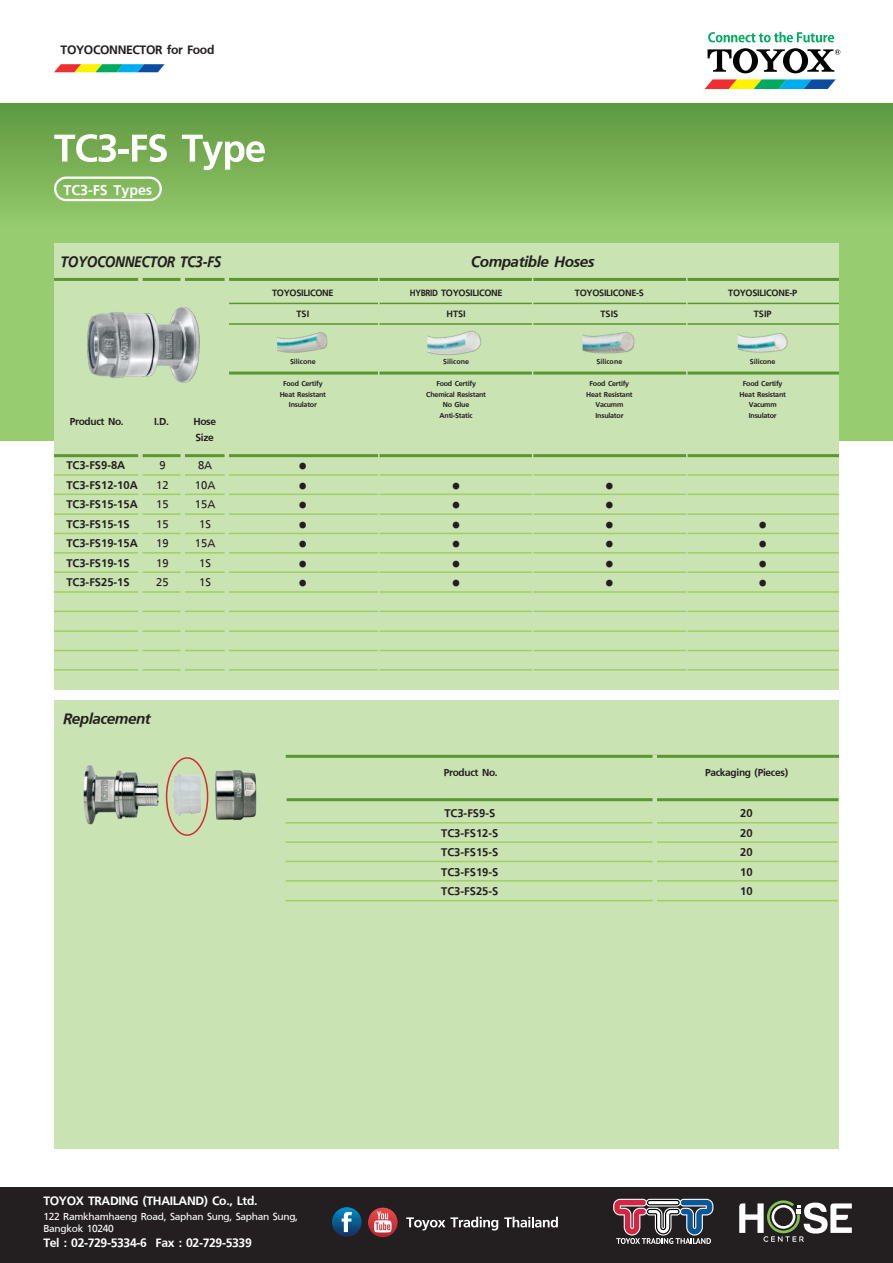
<style>
.page{position:relative;width:893px;height:1263px;background:#fff}
.page>*{position:absolute;margin:0;border:0;box-sizing:border-box;transform-origin:0 0}
.t1{font:700 57px "SMB Advance";letter-spacing:-.02em;color:#fff}
.t2{font:33px "SMB Advance";color:#231f20}
.t3{font:italic 700 22.5px "SMB Advance";letter-spacing:-.02em;color:#231f20}
.t4{font:italic 700 22.5px "SMB Advance";letter-spacing:-.02em;color:#231f20;scale:.9 1}
.t5{font:700 21px "SMB Advance";color:#fff}
.t6{font:700 18px "SMB Advance";letter-spacing:-.02em;color:#fff}
.t7{font:700 18px "SMB Advance";letter-spacing:-.02em;color:#231f20}
.t8{font:700 16.5px/19.5px "SMB Advance";color:#231f20}
.t9{font:16.5px/19.5px "SMB Advance";color:#231f20}
.t10{font:15px/12px "SMB Advance";letter-spacing:-.02em;color:#fff}
.t11{font:700 15px/16.5px "SMB Advance";letter-spacing:-.02em;color:#231f20}
.t12{font:700 13.5px "SMB Advance";letter-spacing:-.02em;color:#231f20}
.t13{font:700 13.5px "SMB Advance";letter-spacing:-.02em;color:#231f20;scale:.9 1}
.t14{font:700 10.5px/10.5px "SMB Advance";letter-spacing:-.02em;color:#231f20;text-align:center}
</style>
<div class="page">
<div style="left:0;top:1187px;width:893px;height:76px;background:#231f20"></div>
<svg style="left:704px;top:31px;width:137px;height:58px"></svg>
<svg style="left:54px;top:64px;width:111px;height:8px"></svg>
<svg style="left:0;top:104px;width:893px;height:336px;background:#81b85d"></svg>
<svg style="left:406px;top:1217px;width:92px;height:13px"></svg>
<svg style="left:504px;top:1217px;width:54px;height:10px"></svg>
<svg style="left:368px;top:1207px;width:30px;height:30px"></svg>
<svg style="left:374px;top:1211px;width:18px;height:21px"></svg>
<svg style="left:332px;top:1207px;width:30px;height:30px"></svg>
<svg style="left:342px;top:1212px;width:10px;height:20px"></svg>
<svg style="left:739px;top:1200px;width:113px;height:42px"></svg>
<svg style="left:613px;top:1199px;width:100px;height:45px"></svg>
<hr style="left:648px;top:1201px;width:30px;height:3px;background:#fff;border-radius:2px">
<div style="left:54px;top:244px;width:785px;height:446px;background:#c9e3b3"></div>
<div style="left:54px;top:700px;width:785px;height:448px;background:#c9e3b3"></div>
<hr style="left:54px;top:454px;width:785px;height:3px;background:#5b9630">
<hr style="left:286px;top:755px;width:553px;height:3px;background:#5b9630">
<hr style="left:54px;top:278px;width:785px;height:3px;background:#5b9630">
<hr style="left:226px;top:372px;width:613px;height:3px;background:#5b9630">
<hr style="left:227px;top:303px;width:612px;height:1px;background:#5b9630">
<hr style="left:54px;top:494px;width:785px;height:1px;background:#a2cf62">
<hr style="left:54px;top:474px;width:785px;height:2px;background:#a2cf62">
<hr style="left:54px;top:611px;width:785px;height:1px;background:#a2cf62">
<hr style="left:54px;top:591px;width:785px;height:2px;background:#a2cf62">
<hr style="left:54px;top:571px;width:785px;height:2px;background:#a2cf62">
<hr style="left:54px;top:552px;width:785px;height:2px;background:#a2cf62">
<hr style="left:54px;top:533px;width:785px;height:1px;background:#a2cf62">
<hr style="left:54px;top:513px;width:785px;height:2px;background:#a2cf62">
<hr style="left:54px;top:669px;width:785px;height:2px;background:#a2cf62">
<hr style="left:54px;top:650px;width:785px;height:1px;background:#a2cf62">
<hr style="left:54px;top:630px;width:785px;height:2px;background:#a2cf62">
<hr style="left:227px;top:323px;width:612px;height:2px;background:#5b9630">
<hr style="left:378px;top:276px;width:1px;height:402px;background:#c9e3b3">
<hr style="left:532px;top:276px;width:1px;height:402px;background:#c9e3b3">
<hr style="left:686px;top:276px;width:2px;height:402px;background:#c9e3b3">
<div style="left:138px;top:277px;width:5px;height:401px;background:#c9e3b3"></div>
<div style="left:180px;top:277px;width:5px;height:401px;background:#c9e3b3"></div>
<hr style="left:225px;top:277px;width:4px;height:401px;background:#c9e3b3">
<hr style="left:287px;top:798px;width:551px;height:3px;background:#5b9630">
<hr style="left:286px;top:822px;width:552px;height:1px;background:#a2cf62">
<hr style="left:286px;top:841px;width:552px;height:2px;background:#a2cf62">
<hr style="left:286px;top:880px;width:552px;height:1px;background:#a2cf62">
<hr style="left:286px;top:861px;width:552px;height:1px;background:#a2cf62">
<hr style="left:286px;top:900px;width:552px;height:1px;background:#a2cf62">
<div style="left:652px;top:755px;width:5px;height:380px;background:#c9e3b3"></div>
<div style="left:54px;top:177px;width:108px;height:24px;border:2px solid #fff;border-radius:11px"></div>
<img style="left:87px;top:307px;width:113px;height:76px">
<img style="left:83px;top:761px;width:174px;height:69px">
<div style="left:166px;top:757px;width:42px;height:79px;border:2px solid #d62a35;border-radius:50%"></div>
<img style="left:277px;top:332px;width:50px;height:21px">
<img style="left:583px;top:332px;width:52px;height:22px">
<img style="left:738px;top:333px;width:50px;height:20px">
<img style="left:427px;top:330px;width:54px;height:26px">
<h3 class="t7" style="left:61px;top:40px;width:155px">TOYOCONNECTOR for Food</h3>
<h1 class="t1" style="left:54px;top:117px;width:214px">TC3-FS Type</h1>
<h3 class="t5" style="left:64px;top:178px;width:90px">TC3-FS Types</h3>
<h3 class="t4" style="left:61px;top:249px;width:180px">TOYOCONNECTOR TC3-FS</h3>
<h3 class="t3" style="left:471px;top:249px;width:125px">Compatible Hoses</h3>
<p class="t12" style="left:272px;top:285px;width:63px">TOYOSILICONE</p>
<p class="t12" style="left:575px;top:285px;width:71px">TOYOSILICONE-S</p>
<p class="t12" style="left:728px;top:285px;width:71px">TOYOSILICONE-P</p>
<p class="t13" style="left:410px;top:285px;width:105px">HYBRID TOYOSILICONE</p>
<h3 class="t11" style="left:70px;top:412px;width:56px">Product No.</h3>
<h3 class="t11" style="left:154px;top:412px;width:16px">I.D.</h3>
<h3 class="t11" style="left:193px;top:412px;width:24px">Hose<br>Size</h3>
<p class="t12" style="left:296px;top:306px;width:14px">TSI</p>
<p class="t12" style="left:601px;top:306px;width:19px">TSIS</p>
<p class="t12" style="left:754px;top:306px;width:19px">TSIP</p>
<p class="t12" style="left:446px;top:306px;width:21px">HTSI</p>
<p class="t14" style="left:283px;top:350px;width:41px;line-height:22px">Silicone<br>Food Certify</p>
<p class="t14" style="left:280px;top:388px;width:48px">Heat Resistant<br>Insulator</p>
<p class="t14" style="left:436px;top:350px;width:41px;line-height:22px">Silicone<br>Food Certify</p>
<p class="t14" style="left:426px;top:388px;width:61px">Chemical Resistant<br>No Glue<br>Anti-Static</p>
<p class="t14" style="left:590px;top:350px;width:41px;line-height:22px">Silicone<br>Food Certify</p>
<p class="t14" style="left:586px;top:388px;width:48px">Heat Resistant<br>Vacumm<br>Insulator</p>
<p class="t14" style="left:743px;top:350px;width:41px;line-height:22px">Silicone<br>Food Certify</p>
<p class="t14" style="left:740px;top:388px;width:48px">Heat Resistant<br>Vacumm<br>Insulator</p>
<h3 class="t8" style="left:66px;top:454px;width:73px">TC3-FS9-8A<br>TC3-FS12-10A<br>TC3-FS15-15A<br>TC3-FS15-1S<br>TC3-FS19-15A<br>TC3-FS19-1S<br>TC3-FS25-1S</h3>
<h3 class="t9" style="left:156px;top:454px;width:14px">9<br>12<br>15<br>15<br>19<br>19<br>25</h3>
<h3 class="t9" style="left:195px;top:454px;width:22px">8A<br>10A<br>15A<br>1S<br>15A<br>1S<br>1S</h3>
<h2 class="t2" style="left:299px;top:443px;width:9px">•</h2>
<h2 class="t2" style="left:299px;top:462px;width:9px">•</h2>
<h2 class="t2" style="left:299px;top:482px;width:9px">•</h2>
<h2 class="t2" style="left:299px;top:501px;width:9px">•</h2>
<h2 class="t2" style="left:299px;top:521px;width:9px">•</h2>
<h2 class="t2" style="left:299px;top:540px;width:9px">•</h2>
<h2 class="t2" style="left:299px;top:560px;width:9px">•</h2>
<h3 class="t3" style="left:63px;top:706px;width:89px">Replacement</h3>
<h3 class="t6" style="left:43px;top:1190px;width:216px">TOYOX TRADING (THAILAND) Co., Ltd.</h3>
<h3 class="t10" style="left:43px;top:1209px;width:256px">122 Ramkhamhaeng Road, Saphan Sung, Saphan Sung,<br>Bangkok 10240</h3>
<h3 class="t6" style="left:43px;top:1232px;width:210px">Tel : 02-729-5334-6 Fax : 02-729-5339</h3>
<h2 class="t2" style="left:452px;top:462px;width:9px">•</h2>
<h2 class="t2" style="left:452px;top:482px;width:9px">•</h2>
<h2 class="t2" style="left:452px;top:501px;width:9px">•</h2>
<h2 class="t2" style="left:452px;top:521px;width:9px">•</h2>
<h2 class="t2" style="left:452px;top:540px;width:9px">•</h2>
<h2 class="t2" style="left:452px;top:560px;width:9px">•</h2>
<h2 class="t2" style="left:605px;top:462px;width:9px">•</h2>
<h2 class="t2" style="left:605px;top:482px;width:9px">•</h2>
<h2 class="t2" style="left:605px;top:501px;width:9px">•</h2>
<h2 class="t2" style="left:605px;top:521px;width:9px">•</h2>
<h2 class="t2" style="left:605px;top:540px;width:9px">•</h2>
<h2 class="t2" style="left:605px;top:560px;width:9px">•</h2>
<h2 class="t2" style="left:759px;top:501px;width:9px">•</h2>
<h2 class="t2" style="left:759px;top:521px;width:9px">•</h2>
<h2 class="t2" style="left:759px;top:540px;width:9px">•</h2>
<h2 class="t2" style="left:759px;top:560px;width:9px">•</h2>
<h3 class="t11" style="left:444px;top:763px;width:56px">Product No.</h3>
<h3 class="t11" style="left:705px;top:763px;width:85px">Packaging (Pieces)</h3>
<h3 class="t8" style="left:441px;top:802px;width:59px">TC3-FS9-S<br>TC3-FS12-S<br>TC3-FS15-S<br>TC3-FS19-S<br>TC3-FS25-S</h3>
<h3 class="t8" style="left:740px;top:802px;width:14px;text-align:justify">20<br>20<br>20<br>10<br>10</h3>
</div>
